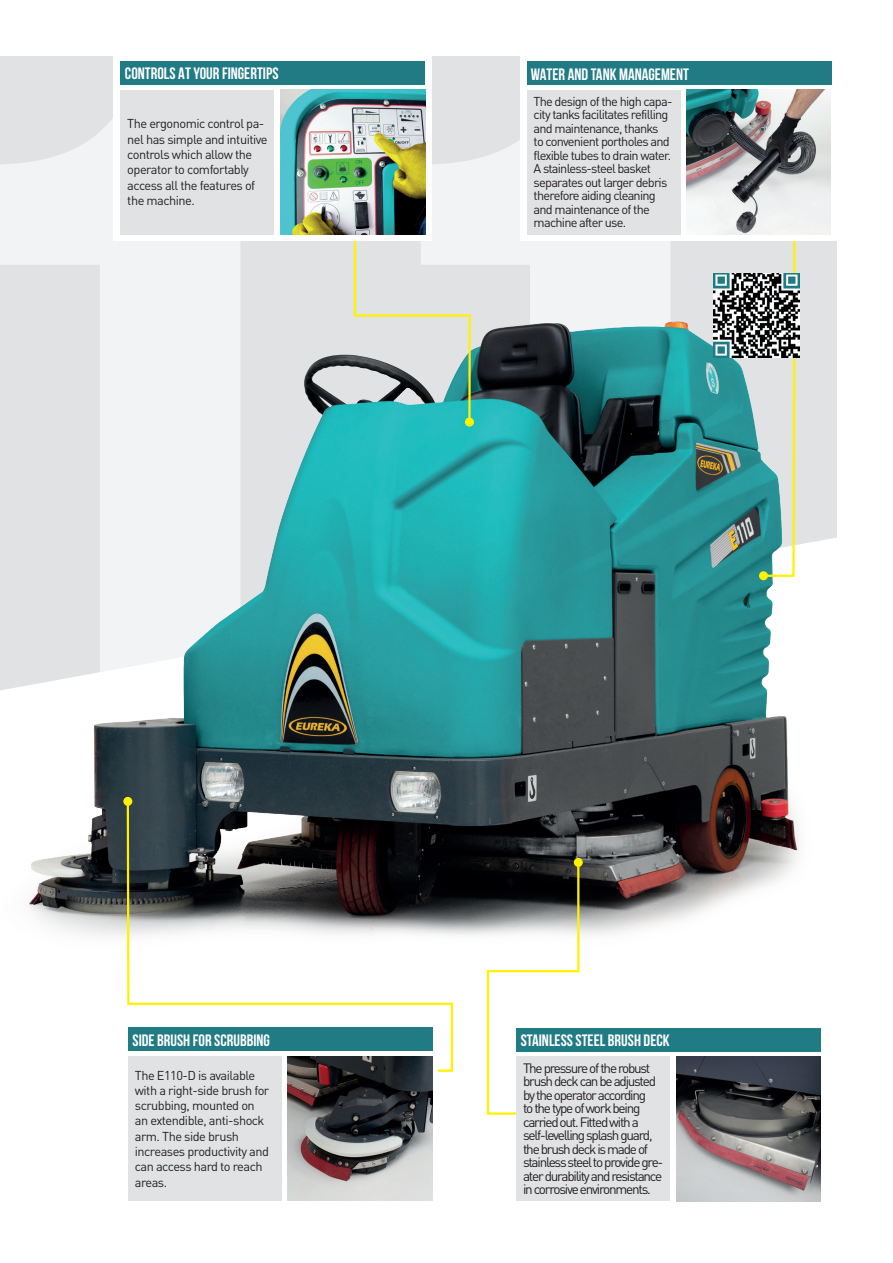
<style>
.page{position:relative;width:893px;height:1263px;background:#fff}
.page>*{position:absolute;margin:0;border:0;box-sizing:border-box;transform-origin:0 0}
.t1{font:700 16.5px "Bebas Neue";color:#fff}
.t2{font:13.5px/13.5px "DIN Pro";letter-spacing:-.09em;color:#231f20}
.t3{font:12.75px/15.3px "DIN Pro";letter-spacing:-.055em;color:#231f20}
</style>
<div class="page">
<div style="left:0;top:55px;width:837px;height:1153px;background:#e1e2e4"></div>
<div style="left:0;top:1006px;width:837px;height:202px;background:#fff"></div>
<img style="left:0;top:195px;width:837px;height:811px">
<svg style="left:761px;top:241px;width:36px;height:337px"></svg>
<div style="left:759px;top:571px;width:9px;height:9px;background:#fff101;border-radius:50%"></div>
<svg style="left:353px;top:219px;width:119px;height:205px"></svg>
<div style="left:465px;top:418px;width:9px;height:9px;background:#fff101;border-radius:50%"></div>
<svg style="left:486px;top:860px;width:95px;height:256px;background:#babab0"></svg>
<div style="left:574px;top:858px;width:9px;height:9px;background:#fff101;border-radius:50%"></div>
<svg style="left:126px;top:799px;width:328px;height:274px;background:#959593"></svg>
<div style="left:123px;top:797px;width:9px;height:9px;background:#fff101;border-radius:50%"></div>
<div style="left:113px;top:55px;width:318px;height:186px;background:#fff"></div>
<div style="left:521px;top:55px;width:317px;height:186px;background:#fff"></div>
<div style="left:521px;top:1019px;width:317px;height:185px;background:#fff"></div>
<div style="left:121px;top:1022px;width:317px;height:186px;background:#fff"></div>
<img style="left:713px;top:273px;width:86px;height:85px">
<img style="left:686px;top:90px;width:145px;height:144px">
<img style="left:280px;top:90px;width:145px;height:144px">
<img style="left:676px;top:1057px;width:145px;height:144px">
<img style="left:288px;top:1056px;width:145px;height:145px">
<div style="left:527px;top:90px;width:153px;height:144px;background:#e1e2e4"></div>
<div style="left:527px;top:62px;width:304px;height:23px;background:#217b85"></div>
<div style="left:128px;top:1056px;width:154px;height:145px;background:#e1e2e4"></div>
<div style="left:517px;top:1056px;width:153px;height:145px;background:#e1e2e4"></div>
<div style="left:128px;top:1028px;width:305px;height:23px;background:#217b85"></div>
<div style="left:517px;top:1028px;width:304px;height:23px;background:#217b85"></div>
<div style="left:121px;top:90px;width:153px;height:144px;background:#e1e2e4"></div>
<div style="left:121px;top:61px;width:304px;height:24px;background:#217b85"></div>
<p class="t1" style="left:125px;top:64px;width:155px">CONTROLS AT YOUR FINGERTIPS</p>
<p class="t3" style="left:127px;top:115px;width:142px">The ergonomic control pa&shy;nel has simple and intuitive controls which allow the operator to comfortably access all the features of the machine.</p>
<p class="t1" style="left:531px;top:65px;width:160px">WATER AND TANK MANAGEMENT</p>
<p class="t3" style="left:534px;top:93px;width:140px;line-height:13.5px">The design of the high capa&shy;city tanks facilitates refilling and maintenance, thanks<br>to convenient portholes and flexible tubes to drain water.<br>A stainless-steel basket separates out larger debris therefore aiding cleaning and maintenance of the machine after use.</p>
<p class="t1" style="left:133px;top:1031px;width:139px">SIDE BRUSH FOR SCRUBBING</p>
<p class="t1" style="left:521px;top:1031px;width:150px">STAINLESS STEEL BRUSH DECK</p>
<p class="t3" style="left:135px;top:1066px;width:136px">The E110-D is available with a right-side brush for scrubbing, mounted on an extendible, anti-shock arm. The side brush increases productivity and can access hard to reach areas.</p>
<p class="t2" style="left:523px;top:1059px;width:142px">The pressure of the robust brush deck can be adjusted by the operator according<br>to the type of work being carried out. Fitted with a self-levelling splash guard, the brush deck is made of stainless steel to provide gre&shy;ater durability and resistance in corrosive environments.</p>
</div>
